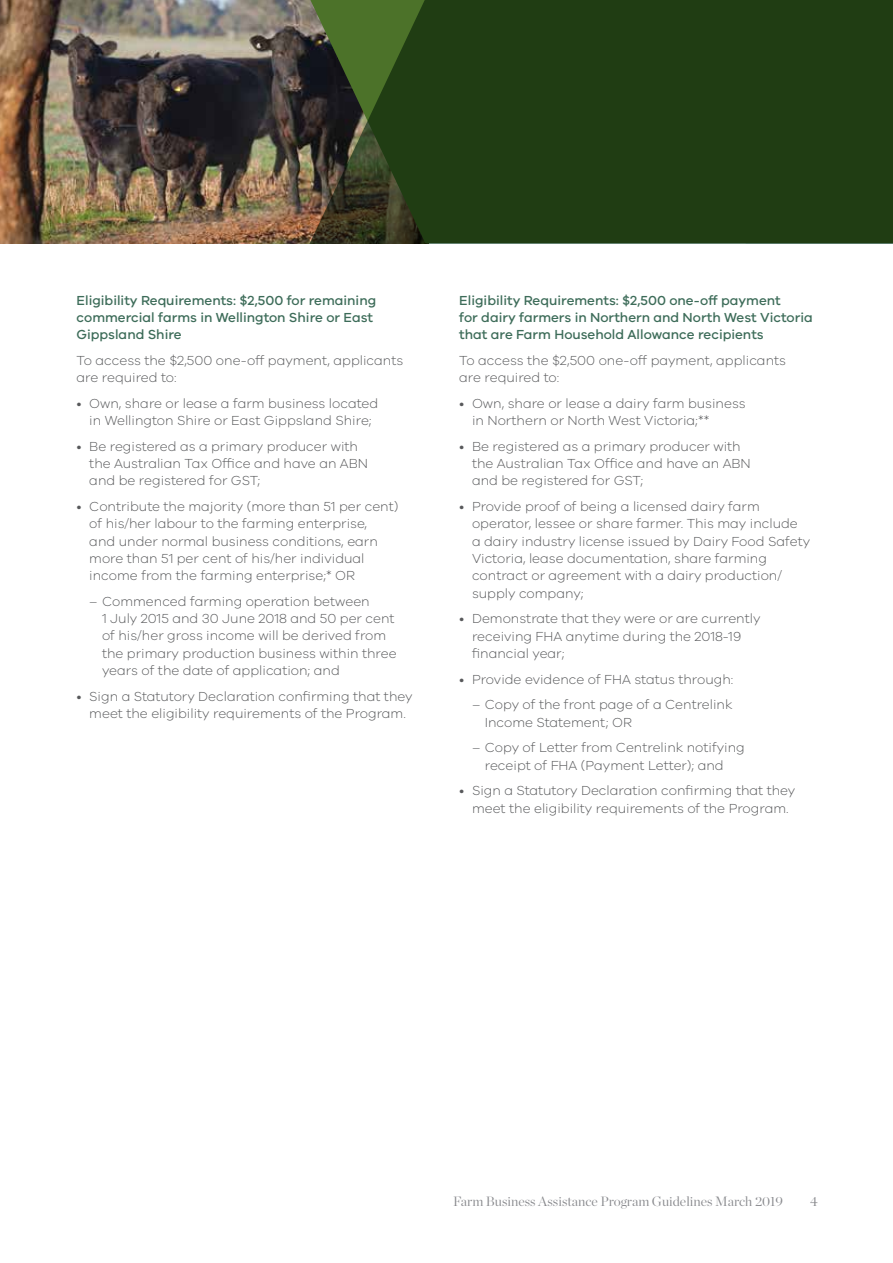
<style>
.page{position:relative;width:893px;height:1263px;background:#fff}
.page>*{position:absolute;margin:0;border:0;box-sizing:border-box;transform-origin:0 0}
.t1{font:300 13.5px/17.2px "VIC";color:#58595b}
.t2{font:500 13.5px/17.2px "VIC";color:#3d6c59}
.t3{font:300 13.5px "Chronicle Display";color:#87888c}
</style>
<div class="page">
<img style="left:0;top:0;width:893px;height:243px">
<p class="t2" style="left:77px;top:291px;width:301px">Eligibility Requirements: $2,500 for remaining commercial farms in Wellington Shire or East<br>Gippsland Shire</p>
<p class="t1" style="left:77px;top:351px;width:328px">To access the $2,500 one-off payment, applicants are required to:</p>
<p class="t1" style="left:77px;top:394px;width:303px;text-align:center">• Own, share or lease a farm business located in Wellington Shire or East Gippsland Shire;</p>
<p class="t1" style="left:89px;top:437px;width:280px;text-indent:-13px">• Be registered as a primary producer with the Australian Tax Office and have an ABN and be registered for GST;</p>
<p class="t1" style="left:89px;top:497px;width:311px;text-indent:-13px">• Contribute the majority (more than 51 per cent) of his/her labour to the farming enterprise,<br>and under normal business conditions, earn more than 51 per cent of his/her individual income from the farming enterprise;* OR</p>
<p class="t1" style="left:102px;top:592px;width:296px;text-indent:-13px">– Commenced farming operation between<br>1 July 2015 and 30 June 2018 and 50 per cent of his/her gross income will be derived from the primary production business within three years of the date of application; and</p>
<p class="t1" style="left:77px;top:687px;width:338px;text-align:center">• Sign a Statutory Declaration confirming that they meet the eligibility requirements of the Program.</p>
<p class="t2" style="left:459px;top:291px;width:355px">Eligibility Requirements: $2,500 one-off payment<br>for dairy farmers in Northern and North West Victoria that are Farm Household Allowance recipients</p>
<p class="t1" style="left:459px;top:351px;width:328px">To access the $2,500 one-off payment, applicants are required to:</p>
<p class="t1" style="left:472px;top:394px;width:275px;text-indent:-13px">• Own, share or lease a dairy farm business in Northern or North West Victoria;**</p>
<p class="t1" style="left:472px;top:437px;width:280px;text-indent:-13px">• Be registered as a primary producer with the Australian Tax Office and have an ABN and be registered for GST;</p>
<p class="t1" style="left:472px;top:498px;width:340px;text-indent:-13px">• Provide proof of being a licensed dairy farm operator, lessee or share farmer. This may include<br>a dairy industry license issued by Dairy Food Safety Victoria, lease documentation, share farming contract or agreement with a dairy production/ supply company;</p>
<p class="t1" style="left:472px;top:610px;width:290px;text-indent:-13px">• Demonstrate that they were or are currently receiving FHA anytime during the 2018-19 financial year;</p>
<p class="t1" style="left:459px;top:670px;width:276px">• Provide evidence of FHA status through:</p>
<p class="t1" style="left:485px;top:696px;width:249px;text-indent:-13px">– Copy of the front page of a Centrelink<br>Income Statement; OR</p>
<p class="t1" style="left:485px;top:739px;width:262px;text-indent:-13px">– Copy of Letter from Centrelink notifying receipt of FHA (Payment Letter); and</p>
<p class="t1" style="left:459px;top:782px;width:338px;text-align:center">• Sign a Statutory Declaration confirming that they meet the eligibility requirements of the Program.</p>
<p class="t3" style="left:453px;top:1191px;width:331px">Farm Business Assistance Program Guidelines March 2019</p>
<p class="t3" style="left:810px;top:1191px;width:9px">4</p>
</div>
